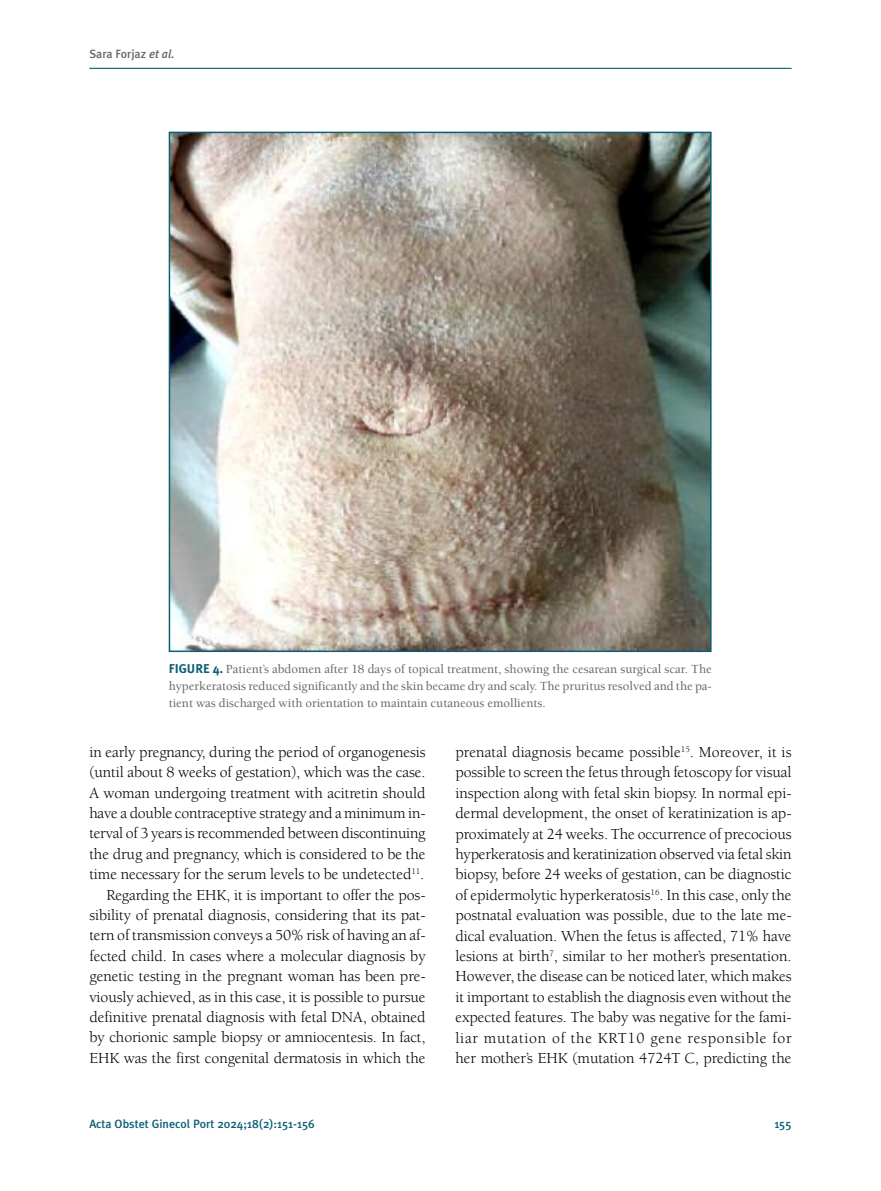
<style>
.page{position:relative;width:881px;height:1191px;background:#fff}
.page>*{position:absolute;margin:0;border:0;box-sizing:border-box;transform-origin:0 0}
.t1{font:15.75px/20.4px "Berkeley";letter-spacing:-.005em;color:#000;text-align:right}
.t2{font:500 12.75px/17.2px "Berkeley";color:#656565;text-align:justify}
.t3{font:500 12px "Meta Plus";color:#0b5f76}
.t4{font:500 12px "Meta Plus";color:#666}
.s1{font-style:italic}
.s2{font-family:"Meta Plus";font-weight:700;color:#0b5f76}
</style>
<div class="page">
<hr style="left:89px;top:68px;width:702px;height:1px;background:#0b5f76">
<img style="left:172px;top:135px;width:536px;height:514px">
<div style="left:169px;top:132px;width:542px;height:520px;border:2px solid #0b5f76"></div>
<p class="t4" style="left:89px;top:47px;width:87px">Sara Forjaz <span class="s1">et al.</span></p>
<p class="t2" style="left:169px;top:661px;width:544px"><span class="s2">FIGURE 4.</span> Patient’s abdomen after 18 days of topical treatment, showing the cesarean surgical scar. The hyperkeratosis reduced significantly and the skin became dry and scaly. The pruritus resolved and the pa&shy;tient was discharged with orientation to maintain cutaneous emollients.</p>
<p class="t1" style="left:89px;top:743px;width:337px">in early pregnancy, during the period of organogenesis (until about 8 weeks of gestation), which was the case.<br>A woman undergoing treatment with acitretin should have a double contraceptive strategy and a minimum in&shy;terval of 3 years is recommended between discontinuing the drug and pregnancy, which is considered to be the time necessary for the serum levels to be undetected<sup>11</sup>.<br>Regarding the EHK, it is important to offer the pos&shy;sibility of prenatal diagnosis, considering that its pat&shy;tern of transmission conveys a 50% risk of having an af&shy;fected child. In cases where a molecular diagnosis by genetic testing in the pregnant woman has been pre&shy;viously achieved, as in this case, it is possible to pursue definitive prenatal diagnosis with fetal DNA, obtained by chorionic sample biopsy or amniocentesis. In fact, EHK was the first congenital dermatosis in which the</p>
<p class="t1" style="left:455px;top:743px;width:337px;text-align:justify">prenatal diagnosis became possible<sup>15</sup>. Moreover, it is possible to screen the fetus through fetoscopy for visual inspection along with fetal skin biopsy. In normal epi&shy;dermal development, the onset of keratinization is ap&shy;proximately at 24 weeks. The occurrence of precocious hyperkeratosis and keratinization observed via fetal skin biopsy, before 24 weeks of gestation, can be diagnostic of epidermolytic hyperkeratosis<sup>16</sup>. In this case, only the postnatal evaluation was possible, due to the late me&shy;dical evaluation. When the fetus is affected, 71% have lesions at birth<sup>7</sup>, similar to her mother’s presentation.<br>However, the disease can be noticed later, which makes it important to establish the diagnosis even without the expected features. The baby was negative for the fami&shy;liar mutation of the KRT10 gene responsible for her mother’s EHK (mutation 4724T C, predicting the</p>
<p class="t3" style="left:89px;top:1117px;width:227px">Acta Obstet Ginecol Port 2024;18(2):151-156</p>
<p class="t3" style="left:774px;top:1117px;width:19px">155</p>
</div>
